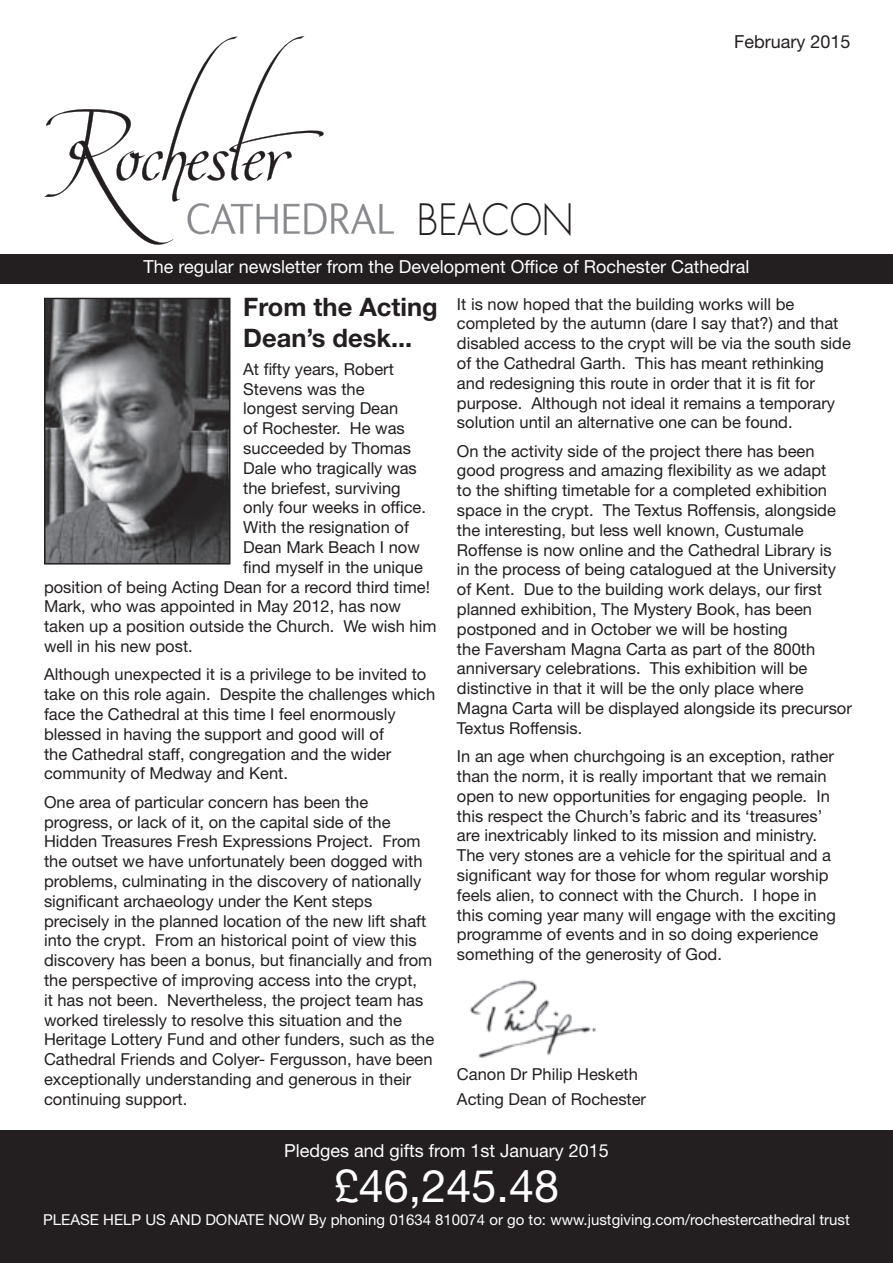
<style>
.page{position:relative;width:893px;height:1263px;background:#fff}
.page>*{position:absolute;margin:0;border:0;box-sizing:border-box;transform-origin:0 0}
.t1{font:45px "Helvetica Neue LT Std";color:#fff}
.t2{font:300 42px "Futura";color:#231f20;scale:.9 1}
.t3{font:700 25.5px/30.6px "Helvetica Neue LT Std";color:#231f20}
.t4{font:18px "Helvetica Neue LT Std";color:#fff}
.t5{font:18px "Helvetica Neue LT Std";color:#231f20}
.t6{font:16.5px/19.8px "Helvetica Neue LT Std";color:#231f20}
.t7{font:15px "Helvetica Neue LT Std";color:#fff}
</style>
<div class="page">
<div style="left:0;top:254px;width:893px;height:30px;background:#231f20"></div>
<div style="left:0;top:1130px;width:893px;height:133px;background:#231f20"></div>
<svg style="left:44px;top:36px;width:350px;height:209px"></svg>
<img style="left:470px;top:980px;width:126px;height:78px">
<img style="left:47px;top:301px;width:180px;height:260px">
<div style="left:44px;top:298px;width:186px;height:266px;border:2px solid #231f20"></div>
<h2 class="t2" style="left:417px;top:192px;width:176px">BEACON</h2>
<p class="t5" style="left:734px;top:31px;width:118px">February 2015</p>
<p class="t4" style="left:144px;top:256px;width:607px">The regular newsletter from the Development Office of Rochester Cathedral</p>
<h3 class="t3" style="left:243px;top:291px;width:196px">From the Acting<br>Dean’s desk...</h3>
<p class="t6" style="left:243px;top:359px;width:152px">At fifty years, Robert</p>
<p class="t6" style="left:243px;top:379px;width:123px">Stevens was the</p>
<p class="t6" style="left:243px;top:398px;width:156px">longest serving Dean</p>
<p class="t6" style="left:243px;top:418px;width:163px">of Rochester. He was</p>
<p class="t6" style="left:243px;top:438px;width:169px">succeeded by Thomas</p>
<p class="t6" style="left:243px;top:458px;width:175px">Dale who tragically was</p>
<p class="t6" style="left:243px;top:478px;width:159px">the briefest, surviving</p>
<p class="t6" style="left:243px;top:497px;width:184px">only four weeks in office.</p>
<p class="t6" style="left:243px;top:517px;width:167px">With the resignation of</p>
<p class="t6" style="left:243px;top:537px;width:178px">Dean Mark Beach I now</p>
<p class="t6" style="left:243px;top:557px;width:181px">find myself in the unique</p>
<p class="t6" style="left:44px;top:577px;width:388px">position of being Acting Dean for a record third time!</p>
<p class="t6" style="left:44px;top:596px;width:358px">Mark, who was appointed in May 2012, has now</p>
<p class="t6" style="left:44px;top:616px;width:394px">taken up a position outside the Church. We wish him</p>
<p class="t6" style="left:44px;top:636px;width:150px">well in his new post.</p>
<p class="t6" style="left:44px;top:664px;width:393px">Although unexpected it is a privilege to be invited to take on this role again. Despite the challenges which face the Cathedral at this time I feel enormously blessed in having the support and good will of<br>the Cathedral staff, congregation and the wider community of Medway and Kent.</p>
<p class="t6" style="left:44px;top:792px;width:392px">One area of particular concern has been the progress, or lack of it, on the capital side of the Hidden Treasures Fresh Expressions Project. From the outset we have unfortunately been dogged with problems, culminating in the discovery of nationally significant archaeology under the Kent steps precisely in the planned location of the new lift shaft into the crypt. From an historical point of view this discovery has been a bonus, but financially and from the perspective of improving access into the crypt,<br>it has not been. Nevertheless, the project team has worked tirelessly to resolve this situation and the Heritage Lottery Fund and other funders, such as the Cathedral Friends and Colyer- Fergusson, have been exceptionally understanding and generous in their continuing support.</p>
<p class="t6" style="left:457px;top:293px;width:395px">It is now hoped that the building works will be completed by the autumn (dare I say that?) and that disabled access to the crypt will be via the south side of the Cathedral Garth. This has meant rethinking and redesigning this route in order that it is fit for purpose. Although not ideal it remains a temporary solution until an alternative one can be found.</p>
<p class="t6" style="left:457px;top:441px;width:396px">On the activity side of the project there has been good progress and amazing flexibility as we adapt<br>to the shifting timetable for a completed exhibition space in the crypt. The Textus Roffensis, alongside the interesting, but less well known, Custumale Roffense is now online and the Cathedral Library is<br>in the process of being catalogued at the University of Kent. Due to the building work delays, our first planned exhibition, The Mystery Book, has been postponed and in October we will be hosting<br>the Faversham Magna Carta as part of the 800th anniversary celebrations. This exhibition will be distinctive in that it will be the only place where Magna Carta will be displayed alongside its precursor Textus Roffensis.</p>
<p class="t6" style="left:457px;top:746px;width:380px">In an age when churchgoing is an exception, rather than the norm, it is really important that we remain open to new opportunities for engaging people. In this respect the Church’s fabric and its ‘treasures’ are inextricably linked to its mission and ministry.<br>The very stones are a vehicle for the spiritual and a significant way for those for whom regular worship feels alien, to connect with the Church. I hope in this coming year many will engage with the exciting programme of events and in so doing experience something of the generosity of God.</p>
<p class="t6" style="left:457px;top:1062px;width:191px;line-height:24px">Canon Dr Philip Hesketh<br>Acting Dean of Rochester</p>
<p class="t4" style="left:284px;top:1140px;width:326px">Pledges and gifts from 1st January 2015</p>
<h1 class="t1" style="left:334px;top:1159px;width:227px">£46,245.48</h1>
<p class="t7" style="left:43px;top:1210px;width:808px">PLEASE HELP US AND DONATE NOW By phoning 01634 810074 or go to: www.justgiving.com/rochestercathedral trust</p>
</div>
